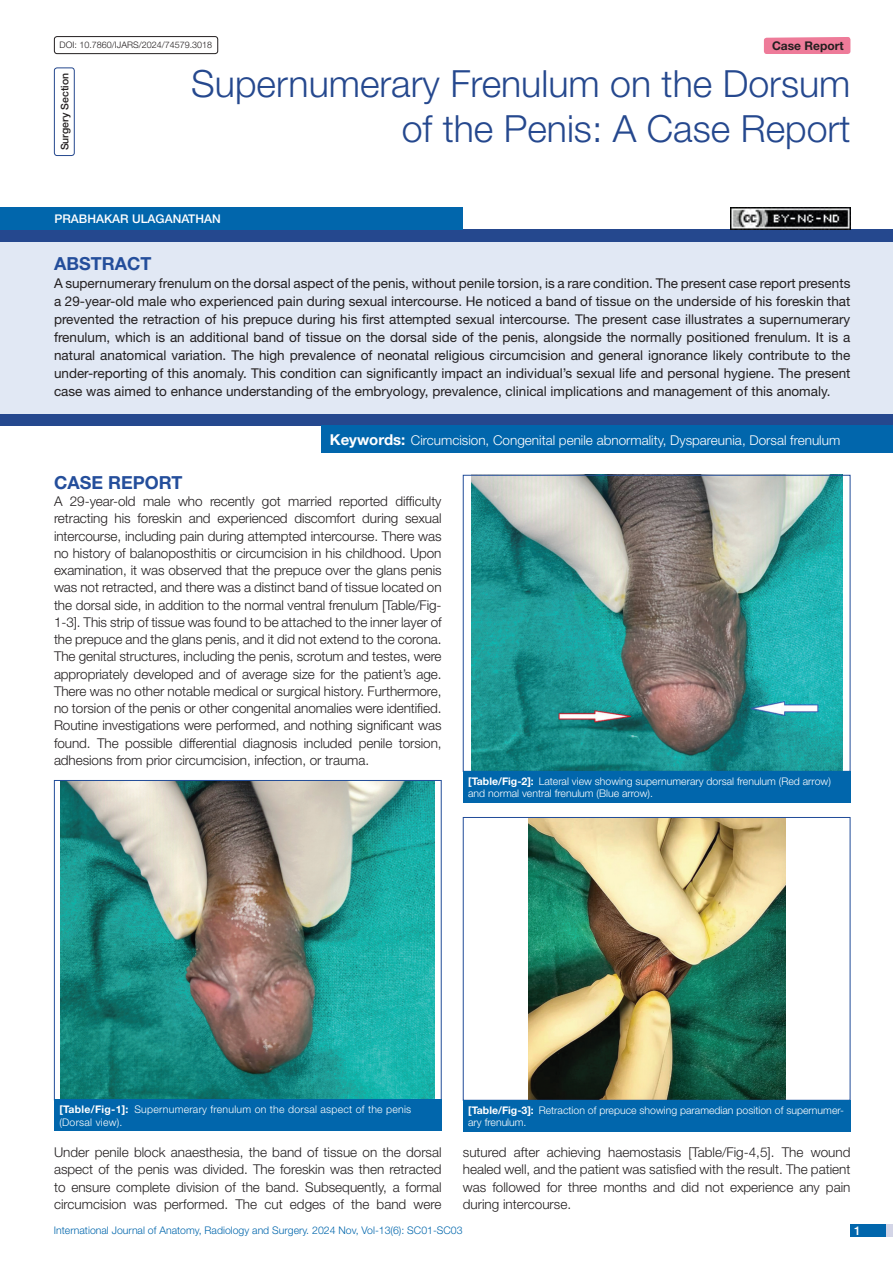
<style>
.page{position:relative;width:893px;height:1263px;background:#fff}
.page>*{position:absolute;margin:0;border:0;box-sizing:border-box;transform-origin:0 0}
.t1{font:300 37.5px/45px "Helvetica Neue";color:#25488e;text-align:right}
.Heading{font:700 18px "Helvetica Neue";color:#244e9b}
.Abstract_head{font:700 18px "Helvetica Neue";color:#244e9b}
.Body_text{font:300 13.5px/17.2px "Helvetica Neue";color:#231f20;text-align:justify}
.Abstract_Text{font:13.5px/18px "Helvetica Neue";color:#231f20;text-align:justify}
.Key_words{font:300 13.5px "Helvetica Neue";color:#fff}
.Author{font:500 12px "Helvetica Neue";color:#fff}
.t2{font:700 12px "Helvetica Neue";color:#231f20}
.TABLE_FIG{font:300 10.5px/12.6px "Helvetica Neue";color:#fff}
.t3{font:300 10.5px "Helvetica Neue";color:#0166ac}
.TABLE_FIG-2{font:300 10.5px/12.6px "Helvetica Neue";letter-spacing:.025em;color:#fff}
.section{font:500 10.5px "Helvetica Neue";color:#231f20}
.t4{font:300 9px "Helvetica Neue";color:#231f20}
.s1{font-weight:700;font-size:15px}
.s2{font-weight:700}
</style>
<div class="page">
<div style="left:850px;top:1224px;width:43px;height:13px;background:#d3d5e7"></div>
<div style="left:850px;top:1224px;width:35px;height:13px;background:#0166ac"></div>
<div style="left:54px;top:68px;width:21px;height:88px;border:1px solid #25488e;border-radius:3px"></div>
<svg style="left:764px;top:37px;width:86px;height:17px"></svg>
<div style="left:54px;top:36px;width:164px;height:18px;border:1px solid #231f20;border-radius:3px"></div>
<div style="left:0;top:230px;width:893px;height:12px;background:#25488e"></div>
<div style="left:0;top:413px;width:893px;height:12px;background:#25488e"></div>
<div style="left:0;top:207px;width:463px;height:23px;background:#0166ac"></div>
<div style="left:0;top:242px;width:893px;height:171px;background:#e1e8f4"></div>
<div style="left:322px;top:425px;width:571px;height:28px;background:#0166ac"></div>
<img style="left:61px;top:782px;width:374px;height:316px">
<div style="left:54px;top:780px;width:388px;height:320px;border:1px solid #214c99"></div>
<div style="left:54px;top:1100px;width:388px;height:31px;background:#0166ac"></div>
<img style="left:471px;top:477px;width:371px;height:293px">
<div style="left:463px;top:475px;width:387px;height:297px;border:1px solid #214c99"></div>
<div style="left:463px;top:771px;width:387px;height:31px;background:#0166ac"></div>
<img style="left:528px;top:819px;width:257px;height:280px">
<div style="left:463px;top:817px;width:387px;height:284px;border:1px solid #214c99"></div>
<div style="left:463px;top:1100px;width:387px;height:31px;background:#0166ac"></div>
<img style="left:730px;top:207px;width:120px;height:23px">
<p class="t4" style="left:60px;top:39px;width:154px">DOI: 10.7860/IJARS/2024/74579.3018</p>
<p class="t2" style="left:772px;top:38px;width:73px">Case Report</p>
<p class="section" style="left:58px;top:150px;width:79px;rotate:-90deg">SURGERY SECTION</p>
<p class="t1" style="left:191px;top:60px;width:661px">Supernumerary Frenulum on the Dorsum of the Penis: A Case Report</p>
<p class="Author" style="left:54px;top:212px;width:168px">PRABHAKAR ULAGANATHAN</p>
<p class="Abstract_head" style="left:54px;top:252px;width:99px">ABSTRACT</p>
<p class="Abstract_Text" style="left:54px;top:274px;width:798px">A supernumerary frenulum on the dorsal aspect of the penis, without penile torsion, is a rare condition. The present case report presents a 29-year-old male who experienced pain during sexual intercourse. He noticed a band of tissue on the underside of his foreskin that prevented the retraction of his prepuce during his first attempted sexual intercourse. The present case illustrates a supernumerary frenulum, which is an additional band of tissue on the dorsal side of the penis, alongside the normally positioned frenulum. It is a natural anatomical variation. The high prevalence of neonatal religious circumcision and general ignorance likely contribute to the under-reporting of this anomaly. This condition can significantly impact an individual’s sexual life and personal hygiene. The present case was aimed to enhance understanding of the embryology, prevalence, clinical implications and management of this anomaly.</p>
<p class="Key_words" style="left:330px;top:432px;width:512px"><span class="s1">Keywords:</span> Circumcision, Congenital penile abnormality, Dyspareunia, Dorsal frenulum</p>
<p class="Heading" style="left:54px;top:471px;width:130px">CASE REPORT</p>
<p class="Body_text" style="left:54px;top:492px;width:389px">A 29-year-old male who recently got married reported difficulty retracting his foreskin and experienced discomfort during sexual intercourse, including pain during attempted intercourse. There was no history of balanoposthitis or circumcision in his childhood. Upon examination, it was observed that the prepuce over the glans penis was not retracted, and there was a distinct band of tissue located on the dorsal side, in addition to the normal ventral frenulum [Table/Fig-1-3]. This strip of tissue was found to be attached to the inner layer of the prepuce and the glans penis, and it did not extend to the corona.<br>The genital structures, including the penis, scrotum and testes, were appropriately developed and of average size for the patient’s age.<br>There was no other notable medical or surgical history. Furthermore, no torsion of the penis or other congenital anomalies were identified.<br>Routine investigations were performed, and nothing significant was found. The possible differential diagnosis included penile torsion, adhesions from prior circumcision, infection, or trauma.</p>
<p class="TABLE_FIG" style="left:468px;top:774px;width:364px"><span class="s2">[Table/Fig-2]:</span> Lateral view showing supernumerary dorsal frenulum (Red arrow) and normal ventral frenulum (Blue arrow).</p>
<p class="TABLE_FIG-2" style="left:59px;top:1103px;width:353px"><span class="s2">[Table/Fig-1]:</span> Supernumerary frenulum on the dorsal aspect of the penis (Dorsal view).</p>
<p class="Body_text" style="left:54px;top:1143px;width:389px">Under penile block anaesthesia, the band of tissue on the dorsal aspect of the penis was divided. The foreskin was then retracted to ensure complete division of the band. Subsequently, a formal circumcision was performed. The cut edges of the band were</p>
<p class="TABLE_FIG" style="left:468px;top:1103px;width:377px"><span class="s2">[Table/Fig-3]:</span> Retraction of prepuce showing paramedian position of supernumer&shy;ary frenulum.</p>
<p class="Body_text" style="left:463px;top:1143px;width:389px">sutured after achieving haemostasis [Table/Fig-4,5]. The wound healed well, and the patient was satisfied with the result. The patient was followed for three months and did not experience any pain during intercourse.</p>
<p class="t3" style="left:54px;top:1224px;width:410px">International Journal of Anatomy, Radiology and Surgery. 2024 Nov, Vol-13(6): SC01-SC03</p>
<p class="Author" style="left:854px;top:1223px;width:8px">1</p>
</div>
